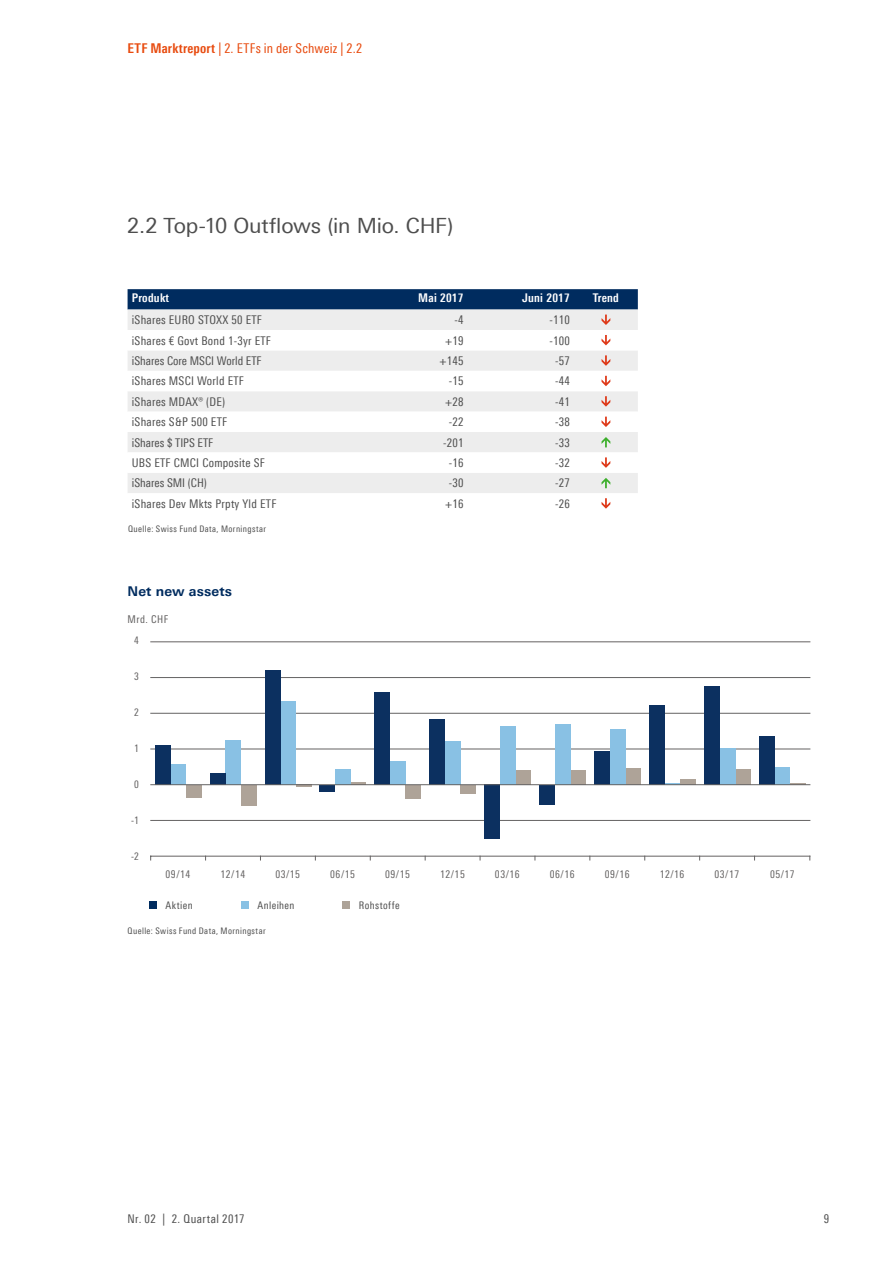
<style>
.page{position:relative;width:893px;height:1263px;background:#fff}
.page>*{position:absolute;margin:0;border:0;box-sizing:border-box;transform-origin:0 0}
.t1{font:21px "Linotype Univers 430";letter-spacing:-.01em;color:#4e4e4e}
.t2{font:13.5px "Linotype Univers 420 Cn";letter-spacing:.01em;color:#e84b0f}
.t3{font:700 13.5px "Linotype Univers 630";letter-spacing:.01em;color:#002c5f}
.t4{font:12px "Linotype Univers 420 Cn";letter-spacing:.02em;color:#4e4e4e}
.t5{font:12px "Linotype Univers 420 Cn";color:#4e4e4e}
.t6{font:700 12px "Linotype Univers 620 Cn";letter-spacing:.02em;color:#fff}
.t7{font:10.65px "Linotype Univers 420 Cn";letter-spacing:.05em;color:#646262}
.t8{font:10.5px "Linotype Univers 420 Cn";letter-spacing:.04em;color:#4e4e4e}
.t9{font:10.5px "Linotype Univers 420 Cn";color:#646262}
.t10{font:9px "Linotype Univers 420 Cn";letter-spacing:.045em;color:#4e4e4e}
.s1{font-family:"Linotype Univers 620 Cn";font-weight:700}
</style>
<div class="page">
<div style="left:241px;top:901px;width:8px;height:8px;background:#88c1e4"></div>
<div style="left:149px;top:901px;width:8px;height:8px;background:#002c5f"></div>
<div style="left:342px;top:901px;width:8px;height:8px;background:#ada398"></div>
<hr style="left:151px;top:856px;width:659px;height:1px;background:#646262">
<hr style="left:151px;top:820px;width:659px;height:1px;background:#646262">
<hr style="left:151px;top:749px;width:659px;height:1px;background:#646262">
<hr style="left:151px;top:713px;width:659px;height:1px;background:#646262">
<hr style="left:151px;top:677px;width:659px;height:1px;background:#646262">
<hr style="left:151px;top:641px;width:659px;height:1px;background:#646262">
<hr style="left:351px;top:782px;width:15px;height:3px;background:#aea398">
<div style="left:335px;top:770px;width:16px;height:15px;background:#89c1e4"></div>
<div style="left:320px;top:785px;width:15px;height:6px;background:#0c3060"></div>
<div style="left:186px;top:785px;width:15px;height:12px;background:#aea398"></div>
<div style="left:171px;top:764px;width:15px;height:21px;background:#89c1e4"></div>
<div style="left:155px;top:745px;width:15px;height:40px;background:#0c3060"></div>
<div style="left:241px;top:785px;width:15px;height:20px;background:#aea398"></div>
<div style="left:225px;top:740px;width:16px;height:45px;background:#89c1e4"></div>
<div style="left:210px;top:773px;width:15px;height:12px;background:#0c3060"></div>
<svg style="left:296px;top:785px;width:15px;height:2px"></svg>
<div style="left:280px;top:701px;width:16px;height:84px;background:#89c1e4"></div>
<div style="left:265px;top:670px;width:15px;height:115px;background:#0c3060"></div>
<div style="left:406px;top:785px;width:15px;height:14px;background:#aea398"></div>
<div style="left:390px;top:761px;width:15px;height:24px;background:#89c1e4"></div>
<div style="left:375px;top:692px;width:15px;height:93px;background:#0c3060"></div>
<div style="left:461px;top:785px;width:15px;height:9px;background:#aea398"></div>
<div style="left:445px;top:741px;width:15px;height:44px;background:#89c1e4"></div>
<div style="left:430px;top:719px;width:15px;height:66px;background:#0c3060"></div>
<div style="left:515px;top:770px;width:16px;height:15px;background:#aea398"></div>
<div style="left:500px;top:727px;width:15px;height:58px;background:#89c1e4"></div>
<div style="left:485px;top:785px;width:15px;height:54px;background:#0c3060"></div>
<div style="left:570px;top:771px;width:16px;height:14px;background:#aea398"></div>
<div style="left:555px;top:724px;width:15px;height:61px;background:#89c1e4"></div>
<div style="left:539px;top:785px;width:16px;height:20px;background:#0c3060"></div>
<div style="left:625px;top:768px;width:16px;height:17px;background:#aea398"></div>
<div style="left:610px;top:730px;width:15px;height:55px;background:#89c1e4"></div>
<div style="left:594px;top:751px;width:16px;height:34px;background:#0c3060"></div>
<div style="left:680px;top:780px;width:16px;height:5px;background:#aea398"></div>
<svg style="left:665px;top:783px;width:15px;height:1px"></svg>
<div style="left:649px;top:705px;width:16px;height:80px;background:#0c3060"></div>
<div style="left:735px;top:770px;width:16px;height:15px;background:#aea398"></div>
<div style="left:720px;top:748px;width:16px;height:37px;background:#89c1e4"></div>
<div style="left:704px;top:686px;width:16px;height:99px;background:#0c3060"></div>
<svg style="left:790px;top:783px;width:16px;height:1px"></svg>
<div style="left:774px;top:767px;width:16px;height:18px;background:#89c1e4"></div>
<div style="left:759px;top:736px;width:15px;height:49px;background:#0c3060"></div>
<hr style="left:151px;top:784px;width:659px;height:1px;background:#646262">
<div style="left:128px;top:325px;width:510px;height:5px;background:#ededed"></div>
<svg style="left:128px;top:338px;width:510px;height:167px"></svg>
<svg style="left:128px;top:289px;width:510px;height:36px;background:#68809d"></svg>
<svg style="left:601px;top:335px;width:9px;height:10px"></svg>
<svg style="left:601px;top:355px;width:9px;height:11px"></svg>
<svg style="left:601px;top:376px;width:9px;height:10px"></svg>
<svg style="left:601px;top:396px;width:9px;height:11px"></svg>
<svg style="left:601px;top:417px;width:9px;height:10px"></svg>
<svg style="left:601px;top:437px;width:9px;height:10px"></svg>
<svg style="left:601px;top:457px;width:9px;height:11px"></svg>
<svg style="left:601px;top:478px;width:9px;height:10px"></svg>
<svg style="left:601px;top:498px;width:9px;height:11px"></svg>
<p class="t2" style="left:128px;top:40px;width:236px"><span class="s1">ETF Marktreport</span> | 2. ETFs in der Schweiz | 2.2</p>
<h1 class="t1" style="left:127px;top:213px;width:328px">2.2 Top-10 Outflows (in Mio. CHF)</h1>
<p class="t6" style="left:132px;top:291px;width:39px">Produkt</p>
<p class="t6" style="left:418px;top:291px;width:47px">Mai 2017</p>
<p class="t6" style="left:522px;top:291px;width:49px">Juni 2017</p>
<p class="t6" style="left:593px;top:291px;width:27px">Trend</p>
<p class="t4" style="left:132px;top:313px;width:132px">iShares EURO STOXX 50 ETF</p>
<p class="t4" style="left:454px;top:313px;width:11px">-4</p>
<p class="t4" style="left:549px;top:313px;width:22px">-110</p>
<p class="t4" style="left:132px;top:333px;width:141px">iShares € Govt Bond 1-3yr ETF</p>
<p class="t4" style="left:445px;top:333px;width:20px">+19</p>
<p class="t4" style="left:549px;top:333px;width:22px">-100</p>
<p class="t5" style="left:132px;top:354px;width:131px">iShares Core MSCI World ETF</p>
<p class="t4" style="left:439px;top:354px;width:26px">+145</p>
<p class="t4" style="left:555px;top:354px;width:16px">-57</p>
<p class="t4" style="left:132px;top:374px;width:114px">iShares MSCI World ETF</p>
<p class="t4" style="left:449px;top:374px;width:16px">-15</p>
<p class="t4" style="left:555px;top:374px;width:16px">-44</p>
<p class="t4" style="left:132px;top:394px;width:95px">iShares MDAX® (DE)</p>
<p class="t4" style="left:445px;top:394px;width:20px">+28</p>
<p class="t4" style="left:555px;top:394px;width:16px">-41</p>
<p class="t4" style="left:132px;top:415px;width:97px">iShares S&amp;P 500 ETF</p>
<p class="t4" style="left:449px;top:415px;width:16px">-22</p>
<p class="t4" style="left:555px;top:415px;width:16px">-38</p>
<p class="t5" style="left:132px;top:435px;width:83px">iShares $ TIPS ETF</p>
<p class="t4" style="left:443px;top:435px;width:22px">-201</p>
<p class="t4" style="left:555px;top:435px;width:16px">-33</p>
<p class="t4" style="left:132px;top:456px;width:135px">UBS ETF CMCI Composite SF</p>
<p class="t4" style="left:449px;top:456px;width:16px">-16</p>
<p class="t4" style="left:555px;top:456px;width:16px">-32</p>
<p class="t5" style="left:132px;top:476px;width:77px">iShares SMI (CH)</p>
<p class="t4" style="left:449px;top:476px;width:16px">-30</p>
<p class="t4" style="left:555px;top:476px;width:16px">-27</p>
<p class="t4" style="left:132px;top:496px;width:146px">iShares Dev Mkts Prpty Yld ETF</p>
<p class="t4" style="left:445px;top:496px;width:20px">+16</p>
<p class="t4" style="left:555px;top:496px;width:16px">-26</p>
<p class="t10" style="left:128px;top:524px;width:140px">Quelle: Swiss Fund Data, Morningstar</p>
<p class="t3" style="left:127px;top:583px;width:106px">Net new assets</p>
<p class="t7" style="left:128px;top:612px;width:42px">Mrd. CHF</p>
<p class="t9" style="left:134px;top:634px;width:6px">4</p>
<p class="t9" style="left:134px;top:670px;width:6px">3</p>
<p class="t9" style="left:134px;top:706px;width:6px">2</p>
<p class="t9" style="left:134px;top:742px;width:6px">1</p>
<p class="t9" style="left:134px;top:778px;width:6px">0</p>
<p class="t9" style="left:131px;top:814px;width:9px">-1</p>
<p class="t9" style="left:131px;top:850px;width:9px">-2</p>
<p class="t7" style="left:166px;top:868px;width:26px">09/14</p>
<p class="t7" style="left:220px;top:868px;width:26px">12/14</p>
<p class="t7" style="left:275px;top:868px;width:26px">03/15</p>
<p class="t7" style="left:330px;top:868px;width:26px">06/15</p>
<p class="t7" style="left:385px;top:868px;width:26px">09/15</p>
<p class="t7" style="left:440px;top:868px;width:26px">12/15</p>
<p class="t7" style="left:495px;top:868px;width:26px">03/16</p>
<p class="t7" style="left:550px;top:868px;width:26px">06/16</p>
<p class="t7" style="left:605px;top:868px;width:26px">09/16</p>
<p class="t7" style="left:660px;top:868px;width:26px">12/16</p>
<p class="t7" style="left:715px;top:868px;width:26px">03/17</p>
<p class="t7" style="left:770px;top:868px;width:26px">05/17</p>
<p class="t8" style="left:165px;top:899px;width:29px">Aktien</p>
<p class="t8" style="left:257px;top:899px;width:39px">Anleihen</p>
<p class="t8" style="left:359px;top:899px;width:43px">Rohstoffe</p>
<p class="t10" style="left:128px;top:925px;width:140px">Quelle: Swiss Fund Data, Morningstar</p>
<p class="t4" style="left:128px;top:1212px;width:119px">Nr. 02 | 2. Quartal 2017</p>
<p class="t4" style="left:824px;top:1212px;width:7px">9</p>
</div>
